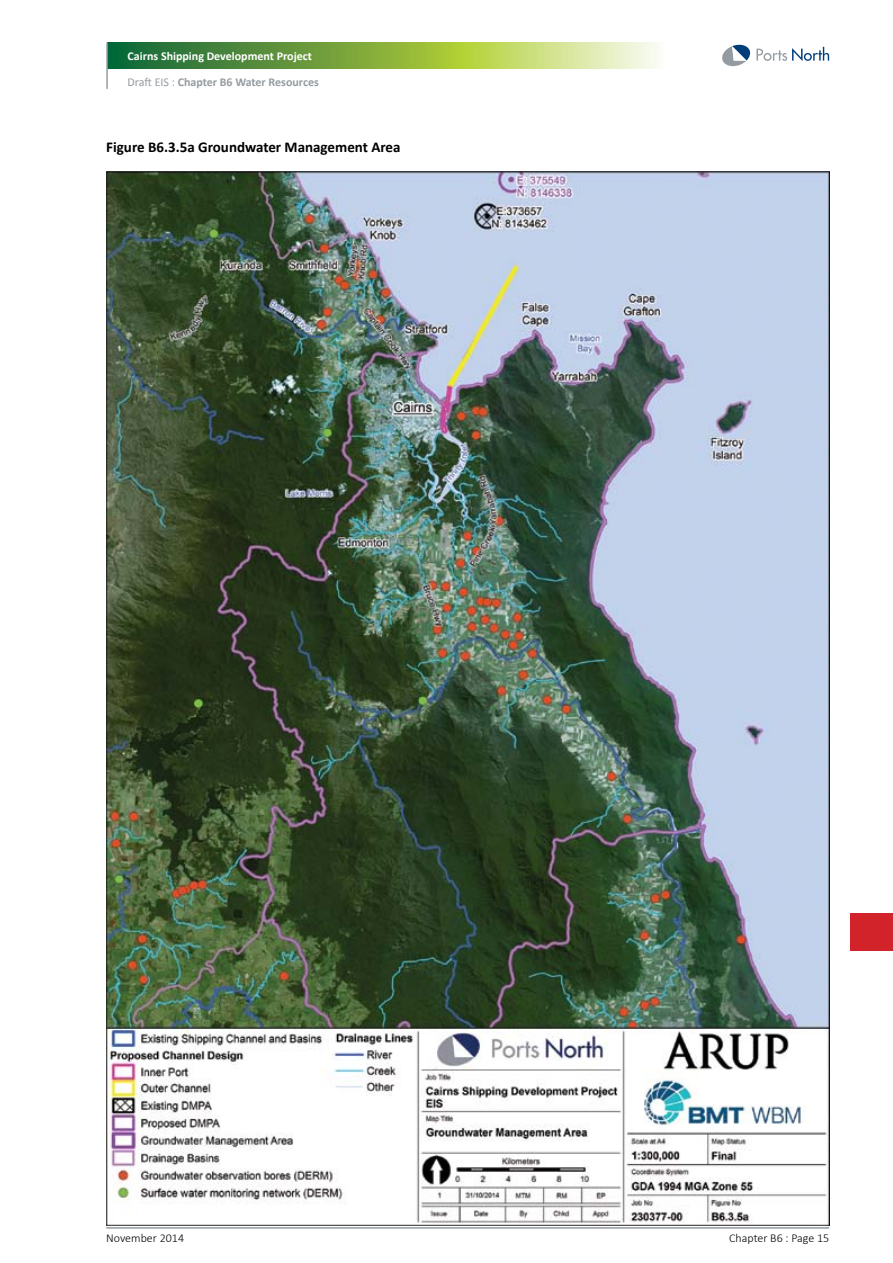
<style>
.page{position:relative;width:893px;height:1263px;background:#fff}
.page>*{position:absolute;margin:0;border:0;box-sizing:border-box;transform-origin:0 0}
.Tables_Names{font:700 15px "Calibri";color:#000}
.t1{font:700 12px/25.7px "Calibri";color:#fff}
.t2{font:300 12px "Calibri";color:#000}
.s1{font-weight:400;color:#949ca1}
.s2{color:#949ca1}
</style>
<div class="page">
<svg style="left:108px;top:43px;width:550px;height:25px;background:#89b25a"></svg>
<svg style="left:722px;top:45px;width:107px;height:21px"></svg>
<hr style="left:106px;top:43px;width:2px;height:46px;background:#949ca1">
<hr style="left:106px;top:1227px;width:723px;height:2px;background:#949ca1">
<div style="left:850px;top:913px;width:43px;height:38px;background:#d2232a"></div>
<img style="left:106px;top:171px;width:723px;height:1054px">
<p class="t1" style="left:128px;top:43px;width:193px">Cairns Shipping Development Project<br><span class="s1">Draft EIS :</span> <span class="s2">Chapter B6 Water Resources</span></p>
<p class="Tables_Names" style="left:106px;top:137px;width:296px">Figure B6.3.5a Groundwater Management Area</p>
<p class="t2" style="left:106px;top:1231px;width:79px">November 2014</p>
<p class="t2" style="left:729px;top:1231px;width:101px">Chapter B6 : Page 15</p>
</div>
